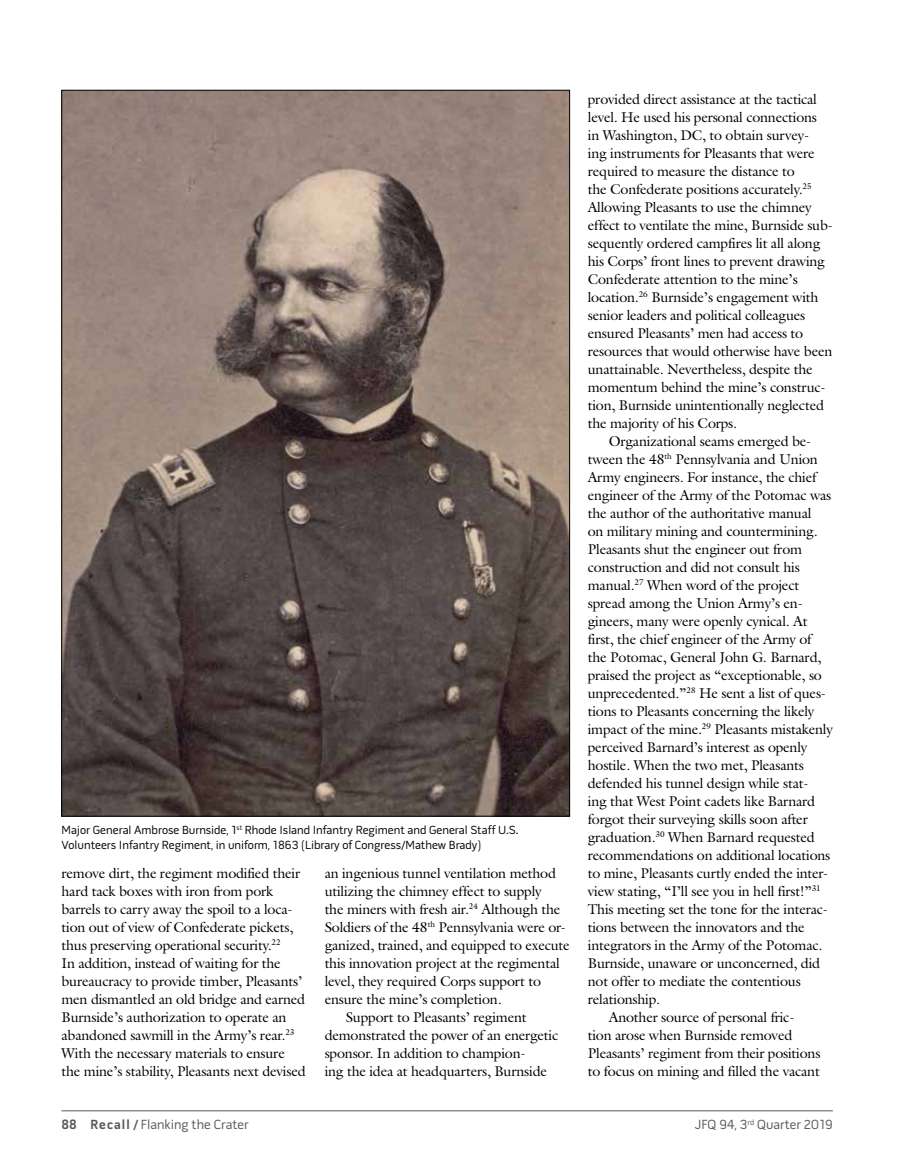
<style>
.page{position:relative;width:905px;height:1175px;background:#fff}
.page>*{position:absolute;margin:0;border:0;box-sizing:border-box;transform-origin:0 0}
.t1{font:14.25px/18px "Galliard Std";letter-spacing:-.015em;color:#000}
.t2{font:13.5px "Pill Gothic 600 mg";color:#58595b}
.t3{font:12px/15px "Pill Gothic 600 mg";color:#000}
.s1{font-weight:700}
</style>
<div class="page">
<hr style="left:62px;top:1110px;width:770px;height:1px;background:#58595b">
<img style="left:64px;top:92px;width:504px;height:722px">
<p class="t3" style="left:61px;top:823px;width:458px">Major General Ambrose Burnside, 1<sup>st</sup> Rhode Island Infantry Regiment and General Staff U.S.<br>Volunteers Infantry Regiment, in uniform, 1863 (Library of Congress/Mathew Brady)</p>
<p class="t1" style="left:61px;top:863px;width:246px">remove dirt, the regiment modified their hard tack boxes with iron from pork barrels to carry away the spoil to a loca&shy;tion out of view of Confederate pickets, thus preserving operational security.<sup>22<br></sup>In addition, instead of waiting for the bureaucracy to provide timber, Pleasants’ men dismantled an old bridge and earned Burnside’s authorization to operate an abandoned sawmill in the Army’s rear.<sup>23<br></sup>With the necessary materials to ensure the mine’s stability, Pleasants next devised</p>
<p class="t1" style="left:324px;top:863px;width:233px">an ingenious tunnel ventilation method</p>
<p class="t1" style="left:324px;top:881px;width:219px">utilizing the chimney effect to supply</p>
<p class="t1" style="left:324px;top:899px;width:237px">the miners with fresh air.<sup>24</sup> Although the</p>
<p class="t1" style="left:325px;top:917px;width:243px">Soldiers of the 48<sup>th</sup> Pennsylvania were or-</p>
<p class="t1" style="left:325px;top:935px;width:247px">ganized, trained, and equipped to execute</p>
<p class="t1" style="left:325px;top:953px;width:236px">this innovation project at the regimental</p>
<p class="t1" style="left:325px;top:971px;width:218px">level, they required Corps support to</p>
<p class="t1" style="left:325px;top:989px;width:178px">ensure the mine’s completion.</p>
<p class="t1" style="left:346px;top:1007px;width:182px">Support to Pleasants’ regiment</p>
<p class="t1" style="left:325px;top:1025px;width:235px">demonstrated the power of an energetic</p>
<p class="t1" style="left:325px;top:1043px;width:202px">sponsor. In addition to champion-</p>
<p class="t1" style="left:325px;top:1061px;width:224px">ing the idea at headquarters, Burnside</p>
<p class="t1" style="left:588px;top:89px;width:231px">provided direct assistance at the tactical</p>
<p class="t1" style="left:588px;top:107px;width:231px">level. He used his personal connections</p>
<p class="t1" style="left:588px;top:125px;width:223px">in Washington, DC, to obtain survey-</p>
<p class="t1" style="left:588px;top:143px;width:228px">ing instruments for Pleasants that were</p>
<p class="t1" style="left:588px;top:161px;width:208px">required to measure the distance to</p>
<p class="t1" style="left:588px;top:179px;width:225px">the Confederate positions accurately.<sup>25</sup></p>
<p class="t1" style="left:587px;top:197px;width:225px">Allowing Pleasants to use the chimney</p>
<p class="t1" style="left:587px;top:215px;width:247px">effect to ventilate the mine, Burnside sub-</p>
<p class="t1" style="left:587px;top:233px;width:234px">sequently ordered campfires lit all along</p>
<p class="t1" style="left:587px;top:251px;width:239px">his Corps’ front lines to prevent drawing</p>
<p class="t1" style="left:587px;top:269px;width:211px">Confederate attention to the mine’s</p>
<p class="t1" style="left:587px;top:287px;width:232px">location.<sup>26</sup> Burnside’s engagement with</p>
<p class="t1" style="left:587px;top:305px;width:219px">senior leaders and political colleagues</p>
<p class="t1" style="left:587px;top:323px;width:217px">ensured Pleasants’ men had access to</p>
<p class="t1" style="left:587px;top:341px;width:246px">resources that would otherwise have been</p>
<p class="t1" style="left:587px;top:359px;width:226px">unattainable. Nevertheless, despite the</p>
<p class="t1" style="left:587px;top:377px;width:239px">momentum behind the mine’s construc-</p>
<p class="t1" style="left:587px;top:395px;width:238px">tion, Burnside unintentionally neglected</p>
<p class="t1" style="left:587px;top:413px;width:151px">the majority of his Corps.</p>
<p class="t1" style="left:608px;top:431px;width:204px">Organizational seams emerged be-</p>
<p class="t1" style="left:587px;top:449px;width:232px">tween the 48<sup>th</sup> Pennsylvania and Union</p>
<p class="t1" style="left:588px;top:467px;width:230px">Army engineers. For instance, the chief</p>
<p class="t1" style="left:588px;top:485px;width:245px">engineer of the Army of the Potomac was</p>
<p class="t1" style="left:588px;top:503px;width:225px">the author of the authoritative manual</p>
<p class="t1" style="left:588px;top:521px;width:231px">on military mining and countermining.</p>
<p class="t1" style="left:588px;top:539px;width:216px">Pleasants shut the engineer out from</p>
<p class="t1" style="left:588px;top:557px;width:213px">construction and did not consult his</p>
<p class="t1" style="left:588px;top:575px;width:213px">manual.<sup>27</sup> When word of the project</p>
<p class="t1" style="left:587px;top:593px;width:216px">spread among the Union Army’s en-</p>
<p class="t1" style="left:587px;top:611px;width:221px">gineers, many were openly cynical. At</p>
<p class="t1" style="left:587px;top:629px;width:225px">first, the chief engineer of the Army of</p>
<p class="t1" style="left:587px;top:647px;width:235px">the Potomac, General John G. Barnard,</p>
<p class="t1" style="left:587px;top:665px;width:235px">praised the project as “exceptionable, so</p>
<p class="t1" style="left:587px;top:683px;width:240px">unprecedented.”<sup>28</sup> He sent a list of ques-</p>
<p class="t1" style="left:587px;top:701px;width:228px">tions to Pleasants concerning the likely</p>
<p class="t1" style="left:587px;top:719px;width:247px">impact of the mine.<sup>29</sup> Pleasants mistakenly</p>
<p class="t1" style="left:588px;top:737px;width:221px">perceived Barnard’s interest as openly</p>
<p class="t1" style="left:588px;top:755px;width:218px">hostile. When the two met, Pleasants</p>
<p class="t1" style="left:588px;top:773px;width:222px">defended his tunnel design while stat-</p>
<p class="t1" style="left:588px;top:791px;width:229px">ing that West Point cadets like Barnard</p>
<p class="t1" style="left:588px;top:809px;width:221px">forgot their surveying skills soon after</p>
<p class="t1" style="left:588px;top:827px;width:228px">graduation.<sup>30</sup> When Barnard requested</p>
<p class="t1" style="left:587px;top:845px;width:244px">recommendations on additional locations</p>
<p class="t1" style="left:587px;top:863px;width:242px">to mine, Pleasants curtly ended the inter-</p>
<p class="t1" style="left:587px;top:881px;width:234px">view stating, “I’ll see you in hell first!”<sup>31</sup></p>
<p class="t1" style="left:588px;top:899px;width:242px">This meeting set the tone for the interac-</p>
<p class="t1" style="left:588px;top:917px;width:218px">tions between the innovators and the</p>
<p class="t1" style="left:588px;top:935px;width:236px">integrators in the Army of the Potomac.</p>
<p class="t1" style="left:588px;top:953px;width:234px">Burnside, unaware or unconcerned, did</p>
<p class="t1" style="left:588px;top:971px;width:214px">not offer to mediate the contentious</p>
<p class="t1" style="left:588px;top:989px;width:74px">relationship.</p>
<p class="t1" style="left:609px;top:1007px;width:187px">Another source of personal fric-</p>
<p class="t1" style="left:588px;top:1025px;width:206px">tion arose when Burnside removed</p>
<p class="t1" style="left:588px;top:1043px;width:234px">Pleasants’ regiment from their positions</p>
<p class="t1" style="left:588px;top:1061px;width:233px">to focus on mining and filled the vacant</p>
<p class="t2" style="left:62px;top:1119px;width:188px"><span class="s1">88 Recall /</span> Flanking the Crater</p>
<p class="t2" style="left:694px;top:1119px;width:140px">JFQ 94, 3<sup>rd</sup> Quarter 2019</p>
</div>
